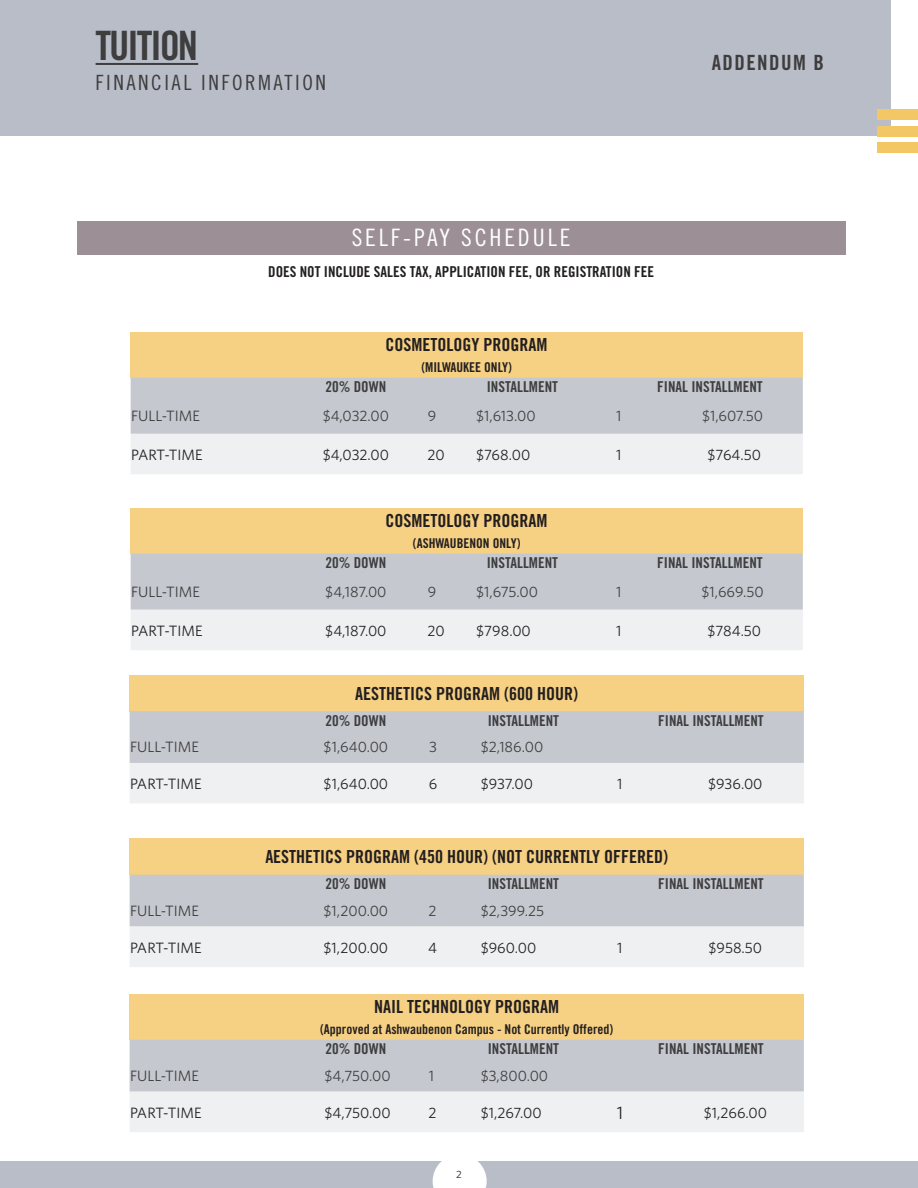
<style>
.page{position:relative;width:918px;height:1188px;background:#fff}
.page>*{position:absolute;margin:0;border:0;box-sizing:border-box;transform-origin:0 0}
.t1{font:40.5px "Trade Gothic LT Std Bd Cn 20";letter-spacing:-.05em;color:#3e3e3f}
.subheads{font:24px "Trade Gothic LT Std Cn 18";letter-spacing:.12em;color:#fff}
.t2{font:21px "Trade Gothic LT Std Cn 18";letter-spacing:.12em;color:#3e3e3f}
.t3{font:21px "Trade Gothic LT Std Bd Cn 20";letter-spacing:.07em;color:#3e3e3f}
.body_copy{font:18px "Trade Gothic LT Std Bd Cn 20";color:#231f20}
.t4{font:18px "Whitney";color:#231f20}
.t5{font:15px "Whitney";color:#231f20}
.t6{font:15px "Trade Gothic LT Std Bd Cn 20";color:#3e3e3f}
.t7{font:15px "Whitney";color:#3e3e3f}
.subheads-2{font:15px "Trade Gothic LT Std Bd Cn 20";color:#231f20}
.body_copy-2{font:13.5px "Trade Gothic LT Std Bd Cn 20";color:#231f20}
.t8{font:10.5px "Whitney";color:#231f20}
</style>
<div class="page">
<div style="left:0;top:1161px;width:918px;height:27px;background:#b9bdc7"></div>
<svg style="left:433px;top:1161px;width:54px;height:27px"></svg>
<div style="left:0;top:0;width:891px;height:136px;background:#b9bdc7"></div>
<div style="left:878px;top:126px;width:40px;height:10px;background:#f3c764"></div>
<div style="left:878px;top:109px;width:40px;height:11px;background:#f3c764"></div>
<div style="left:878px;top:143px;width:40px;height:10px;background:#f3c764"></div>
<hr style="left:96px;top:63px;width:102px;height:2px;background:#3e3e3f">
<div style="left:130px;top:994px;width:674px;height:46px;background:#f6d083"></div>
<svg style="left:130px;top:1040px;width:674px;height:92px;background:#d7d9de"></svg>
<div style="left:131px;top:332px;width:672px;height:46px;background:#f6d083"></div>
<svg style="left:131px;top:378px;width:672px;height:96px;background:#d6d8dd"></svg>
<div style="left:131px;top:508px;width:672px;height:46px;background:#f6d083"></div>
<svg style="left:131px;top:554px;width:672px;height:96px;background:#d6d8dd"></svg>
<div style="left:130px;top:839px;width:674px;height:36px;background:#f6d083"></div>
<svg style="left:130px;top:875px;width:674px;height:92px;background:#d7d9de"></svg>
<div style="left:77px;top:221px;width:769px;height:34px;background:#9c9096"></div>
<div style="left:130px;top:675px;width:674px;height:36px;background:#f6d083"></div>
<svg style="left:130px;top:711px;width:674px;height:92px;background:#d7d9dd"></svg>
<h1 class="t1" style="left:96px;top:21px;width:104px">TUITION</h1>
<h3 class="t2" style="left:96px;top:70px;width:232px">FINANCIAL INFORMATION</h3>
<p class="subheads" style="left:352px;top:223px;width:220px">SELF-PAY SCHEDULE</p>
<p class="subheads-2" style="left:268px;top:262px;width:387px">DOES NOT INCLUDE SALES TAX, APPLICATION FEE, OR REGISTRATION FEE</p>
<p class="body_copy" style="left:386px;top:333px;width:163px">COSMETOLOGY PROGRAM</p>
<p class="body_copy-2" style="left:421px;top:359px;width:92px">(MILWAUKEE ONLY)</p>
<h3 class="t3" style="left:712px;top:49px;width:114px">ADDENDUM B</h3>
<p class="t6" style="left:325px;top:378px;width:62px">20% DOWN</p>
<p class="t6" style="left:487px;top:378px;width:73px">INSTALLMENT</p>
<p class="t6" style="left:657px;top:378px;width:107px">FINAL INSTALLMENT</p>
<p class="t7" style="left:131px;top:406px;width:71px">FULL-TIME</p>
<p class="t7" style="left:323px;top:406px;width:68px">$4,032.00</p>
<p class="t7" style="left:428px;top:406px;width:10px">9</p>
<p class="t7" style="left:476px;top:406px;width:61px">$1,613.00</p>
<p class="t7" style="left:616px;top:406px;width:7px">1</p>
<p class="t7" style="left:702px;top:406px;width:63px">$1,607.50</p>
<p class="t5" style="left:131px;top:445px;width:73px">PART-TIME</p>
<p class="t5" style="left:323px;top:445px;width:68px">$4,032.00</p>
<p class="t5" style="left:428px;top:445px;width:19px">20</p>
<p class="t5" style="left:476px;top:445px;width:56px">$768.00</p>
<p class="t5" style="left:616px;top:445px;width:7px">1</p>
<p class="t5" style="left:708px;top:445px;width:55px">$764.50</p>
<p class="body_copy" style="left:386px;top:509px;width:163px">COSMETOLOGY PROGRAM</p>
<p class="body_copy-2" style="left:413px;top:535px;width:109px">(ASHWAUBENON ONLY)</p>
<p class="t6" style="left:325px;top:554px;width:62px">20% DOWN</p>
<p class="t6" style="left:487px;top:554px;width:73px">INSTALLMENT</p>
<p class="t6" style="left:657px;top:554px;width:107px">FINAL INSTALLMENT</p>
<p class="t7" style="left:131px;top:582px;width:71px">FULL-TIME</p>
<p class="t7" style="left:325px;top:582px;width:63px">$4,187.00</p>
<p class="t7" style="left:428px;top:582px;width:10px">9</p>
<p class="t7" style="left:476px;top:582px;width:63px">$1,675.00</p>
<p class="t7" style="left:616px;top:582px;width:7px">1</p>
<p class="t7" style="left:702px;top:582px;width:63px">$1,669.50</p>
<p class="t5" style="left:131px;top:621px;width:73px">PART-TIME</p>
<p class="t5" style="left:325px;top:621px;width:63px">$4,187.00</p>
<p class="t5" style="left:428px;top:621px;width:19px">20</p>
<p class="t5" style="left:476px;top:621px;width:56px">$798.00</p>
<p class="t5" style="left:616px;top:621px;width:7px">1</p>
<p class="t5" style="left:707px;top:621px;width:55px">$784.50</p>
<p class="body_copy" style="left:355px;top:682px;width:224px">AESTHETICS PROGRAM (600 HOUR)</p>
<p class="t6" style="left:325px;top:711px;width:62px">20% DOWN</p>
<p class="t6" style="left:488px;top:711px;width:73px">INSTALLMENT</p>
<p class="t6" style="left:658px;top:711px;width:107px">FINAL INSTALLMENT</p>
<p class="t7" style="left:130px;top:737px;width:71px">FULL-TIME</p>
<p class="t7" style="left:324px;top:737px;width:66px">$1,640.00</p>
<p class="t7" style="left:429px;top:737px;width:9px">3</p>
<p class="t7" style="left:481px;top:737px;width:64px">$2,186.00</p>
<p class="t5" style="left:130px;top:774px;width:73px">PART-TIME</p>
<p class="t5" style="left:324px;top:774px;width:66px">$1,640.00</p>
<p class="t5" style="left:429px;top:774px;width:10px">6</p>
<p class="t5" style="left:481px;top:774px;width:54px">$937.00</p>
<p class="t5" style="left:617px;top:774px;width:7px">1</p>
<p class="t5" style="left:708px;top:774px;width:56px">$936.00</p>
<p class="body_copy" style="left:265px;top:846px;width:404px">AESTHETICS PROGRAM (450 HOUR) (NOT CURRENTLY OFFERED)</p>
<p class="t6" style="left:325px;top:875px;width:62px">20% DOWN</p>
<p class="t6" style="left:488px;top:875px;width:73px">INSTALLMENT</p>
<p class="t6" style="left:658px;top:875px;width:107px">FINAL INSTALLMENT</p>
<p class="t7" style="left:130px;top:901px;width:71px">FULL-TIME</p>
<p class="t7" style="left:324px;top:901px;width:66px">$1,200.00</p>
<p class="t7" style="left:429px;top:901px;width:10px">2</p>
<p class="t7" style="left:481px;top:901px;width:65px">$2,399.25</p>
<p class="t5" style="left:130px;top:938px;width:73px">PART-TIME</p>
<p class="t5" style="left:324px;top:938px;width:66px">$1,200.00</p>
<p class="t5" style="left:428px;top:938px;width:10px">4</p>
<p class="t5" style="left:481px;top:938px;width:57px">$960.00</p>
<p class="t5" style="left:617px;top:938px;width:7px">1</p>
<p class="t5" style="left:709px;top:938px;width:55px">$958.50</p>
<p class="body_copy" style="left:374px;top:995px;width:186px">NAIL TECHNOLOGY PROGRAM</p>
<p class="body_copy-2" style="left:320px;top:1021px;width:295px">(Approved at Ashwaubenon Campus - Not Currently Offered)</p>
<p class="t6" style="left:325px;top:1040px;width:62px">20% DOWN</p>
<p class="t6" style="left:488px;top:1040px;width:73px">INSTALLMENT</p>
<p class="t6" style="left:658px;top:1040px;width:107px">FINAL INSTALLMENT</p>
<p class="t7" style="left:130px;top:1066px;width:71px">FULL-TIME</p>
<p class="t7" style="left:325px;top:1066px;width:68px">$4,750.00</p>
<p class="t7" style="left:429px;top:1066px;width:7px">1</p>
<p class="t7" style="left:481px;top:1066px;width:69px">$3,800.00</p>
<p class="t5" style="left:130px;top:1103px;width:73px">PART-TIME</p>
<p class="t5" style="left:325px;top:1103px;width:68px">$4,750.00</p>
<p class="t5" style="left:429px;top:1103px;width:10px">2</p>
<p class="t5" style="left:481px;top:1103px;width:62px">$1,267.00</p>
<p class="t4" style="left:617px;top:1101px;width:8px">1</p>
<p class="t5" style="left:704px;top:1103px;width:65px">$1,266.00</p>
<p class="t8" style="left:456px;top:1167px;width:7px">2</p>
</div>
